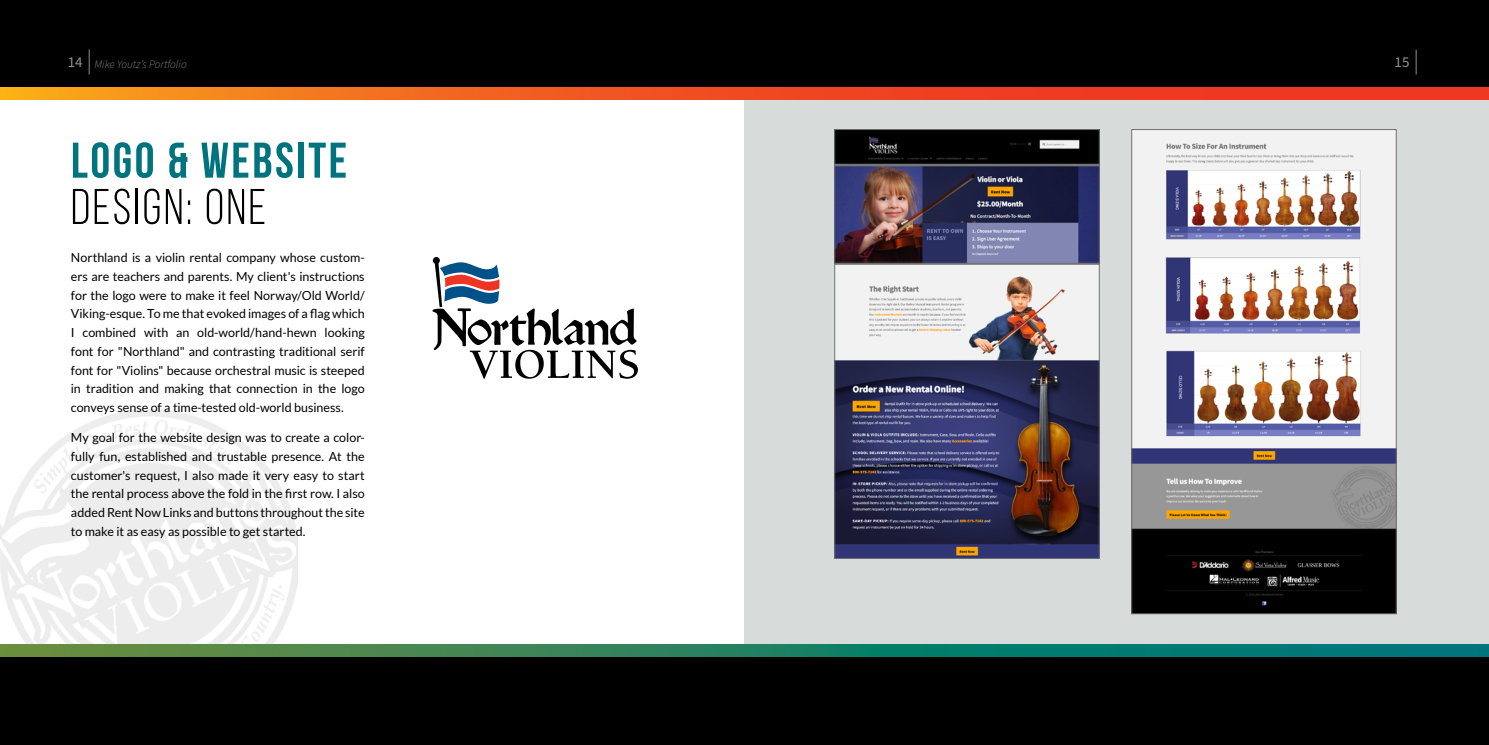
<style>
.page{position:relative;width:1489px;height:745px;background:#fff}
.page>*{position:absolute;margin:0;border:0;box-sizing:border-box;transform-origin:0 0}
.t1{font:700 50px "Bebas Neue";letter-spacing:.05em;color:#00747e}
.t2{font:50px "Bebas Neue";letter-spacing:.05em;color:#000}
.t3{font:15px "Source Sans Pro";color:#8f9194}
.t4{font:12.5px/18.8px "Lato";color:#000;text-align:justify}
.t5{font:italic 300 11.25px "Source Sans Pro";color:#8f9194}
.s1{font-weight:400;font-style:normal;font-size:15px}
</style>
<div class="page">
<div style="left:0;top:0;width:1488px;height:90px;background:#000"></div>
<div style="left:0;top:652px;width:1488px;height:92px;background:#000"></div>
<div style="left:744px;top:90px;width:744px;height:566px;background:#d7dcdb"></div>
<svg style="left:432px;top:257px;width:206px;height:121px"></svg>
<svg style="left:0;top:88px;width:1488px;height:11px;background:#f15820"></svg>
<img style="left:0;top:409px;width:297px;height:248px">
<svg style="left:0;top:644px;width:1488px;height:12px;background:#27815f"></svg>
<img style="left:836px;top:131px;width:261px;height:132px">
<div style="left:834px;top:129px;width:265px;height:136px;border:1px solid #6d6e71"></div>
<img style="left:836px;top:266px;width:261px;height:290px">
<div style="left:834px;top:264px;width:265px;height:294px;border:1px solid #6d6e71"></div>
<img style="left:1133px;top:131px;width:261px;height:480px">
<div style="left:1131px;top:129px;width:265px;height:484px;border:1px solid #6d6e71"></div>
<svg style="left:89px;top:49px;width:1px;height:25px"></svg>
<svg style="left:1415px;top:49px;width:1px;height:25px"></svg>
<p class="t5" style="left:68px;top:57px;width:120px"><span class="s1">14</span> Mike Youtz’s Portfolio</p>
<p class="t3" style="left:1394px;top:52px;width:16px">15</p>
<h1 class="t1" style="left:71px;top:133px;width:278px">LOGO &amp; WEBSITE</h1>
<h1 class="t2" style="left:71px;top:180px;width:197px">DESIGN: ONE</h1>
<p class="t4" style="left:71px;top:248px;width:295px">Northland is a violin rental company whose custom&shy;ers are teachers and parents. My client's instructions for the logo were to make it feel Norway/Old World/ Viking-esque. To me that evoked images of a flag which I combined with an old-world/hand-hewn looking font for "Northland" and contrasting traditional serif font for "Violins" because orchestral music is steeped in tradition and making that connection in the logo conveys sense of a time-tested old-world business.</p>
<p class="t4" style="left:71px;top:428px;width:295px">My goal for the website design was to create a color&shy;fully fun, established and trustable presence. At the customer's request, I also made it very easy to start the rental process above the fold in the first row. I also added Rent Now Links and buttons throughout the site to make it as easy as possible to get started.</p>
</div>
